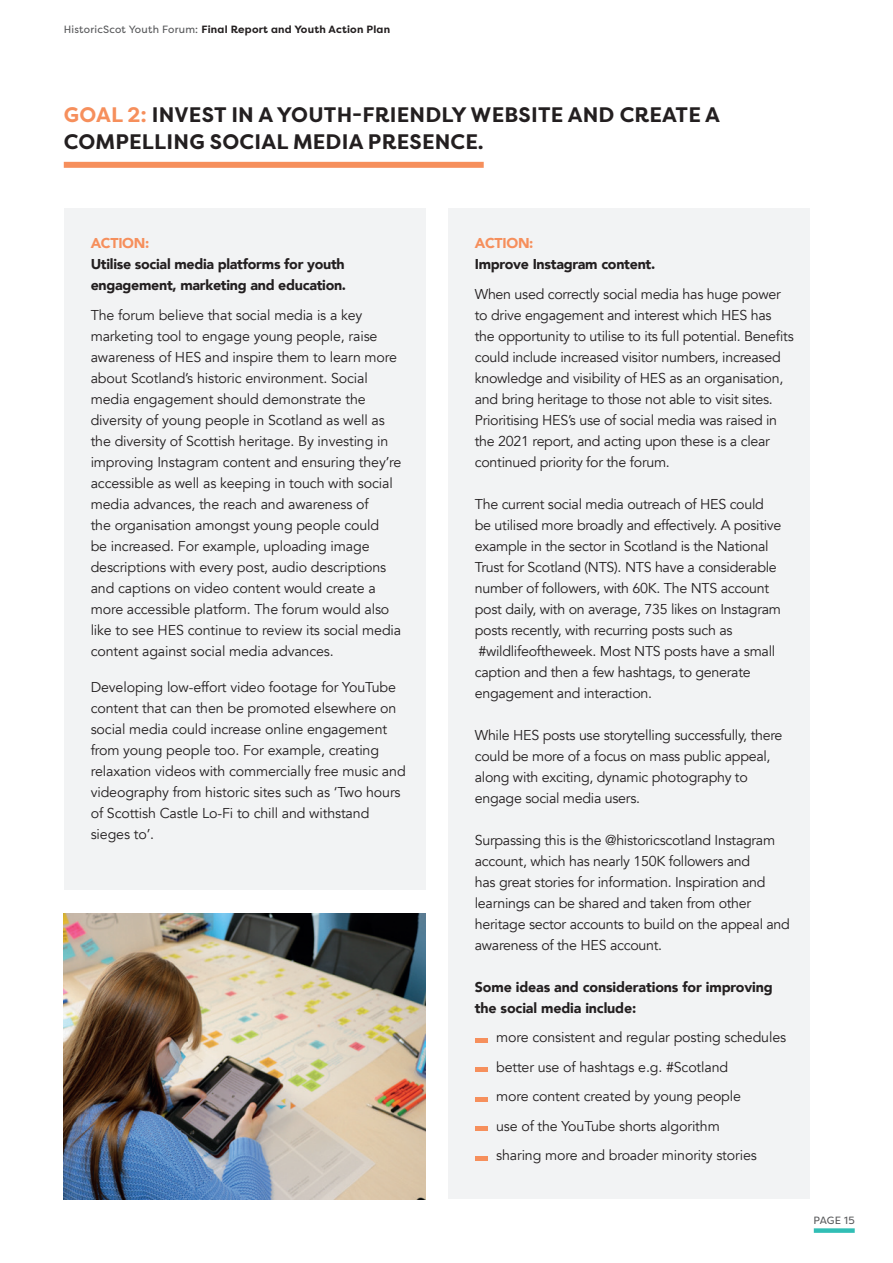
<style>
.page{position:relative;width:893px;height:1263px;background:#fff}
.page>*{position:absolute;margin:0;border:0;box-sizing:border-box;transform-origin:0 0}
.t1{font:700 21px/27px "Filson Pro";letter-spacing:.01em;color:#231f20}
.t2{font:14.25px/21px "Avenir";letter-spacing:-.02em;color:#231f20}
.t3{font:900 14.25px/21px "Avenir";letter-spacing:-.02em;color:#231f20}
.t4{font:700 10.5px "Filson Pro";letter-spacing:.02em;color:#231f20}
.t5{font:10.5px "Filson Pro";letter-spacing:.01em;color:#57585a}
.s1{font-weight:400;color:#57585a}
.s2{color:#f68f5c}
</style>
<div class="page">
<div style="left:814px;top:1228px;width:41px;height:5px;background:#31beb5"></div>
<div style="left:64px;top:208px;width:361px;height:682px;background:#f2f3f4"></div>
<div style="left:64px;top:162px;width:420px;height:6px;background:#f68f5c"></div>
<div style="left:448px;top:208px;width:361px;height:991px;background:#f2f3f4"></div>
<hr style="left:475px;top:1038px;width:13px;height:4px;background:#f68f5c">
<div style="left:475px;top:1067px;width:13px;height:5px;background:#f68f5c"></div>
<hr style="left:475px;top:1097px;width:13px;height:4px;background:#f68f5c">
<div style="left:475px;top:1126px;width:13px;height:5px;background:#f68f5c"></div>
<hr style="left:475px;top:1156px;width:13px;height:4px;background:#f68f5c">
<img style="left:64px;top:913px;width:361px;height:286px">
<p class="t4" style="left:64px;top:23px;width:328px"><span class="s1">HistoricScot Youth Forum:</span> Final Report and Youth Action Plan</p>
<p class="t1" style="left:64px;top:102px;width:658px"><span class="s2">GOAL 2:</span> INVEST IN A YOUTH-FRIENDLY WEBSITE AND CREATE A<br>COMPELLING SOCIAL MEDIA PRESENCE.</p>
<p class="t3" style="left:91px;top:232px;width:257px"><span class="s2">ACTION:<br></span>Utilise social media platforms for youth engagement, marketing and education.</p>
<p class="t2" style="left:91px;top:304px;width:312px">The forum believe that social media is a key marketing tool to engage young people, raise awareness of HES and inspire them to learn more about Scotland’s historic environment. Social media engagement should demonstrate the diversity of young people in Scotland as well as the diversity of Scottish heritage. By investing in improving Instagram content and ensuring they’re accessible as well as keeping in touch with social media advances, the reach and awareness of<br>the organisation amongst young people could<br>be increased. For example, uploading image descriptions with every post, audio descriptions and captions on video content would create a more accessible platform. The forum would also like to see HES continue to review its social media content against social media advances.</p>
<p class="t2" style="left:91px;top:676px;width:316px">Developing low-effort video footage for YouTube content that can then be promoted elsewhere on social media could increase online engagement from young people too. For example, creating relaxation videos with commercially free music and videography from historic sites such as ‘Two hours of Scottish Castle Lo-Fi to chill and withstand sieges to’.</p>
<p class="t3" style="left:475px;top:232px;width:182px"><span class="s2">ACTION:<br></span>Improve Instagram content.</p>
<p class="t2" style="left:475px;top:283px;width:320px">When used correctly social media has huge power to drive engagement and interest which HES has the opportunity to utilise to its full potential. Benefits could include increased visitor numbers, increased knowledge and visibility of HES as an organisation, and bring heritage to those not able to visit sites.<br>Prioritising HES’s use of social media was raised in the 2021 report, and acting upon these is a clear continued priority for the forum.</p>
<p class="t2" style="left:475px;top:493px;width:308px">The current social media outreach of HES could be utilised more broadly and effectively. A positive example in the sector in Scotland is the National Trust for Scotland (NTS). NTS have a considerable number of followers, with 60K. The NTS account post daily, with on average, 735 likes on Instagram posts recently, with recurring posts such as #wildlifeoftheweek. Most NTS posts have a small caption and then a few hashtags, to generate engagement and interaction.</p>
<p class="t2" style="left:475px;top:724px;width:309px">While HES posts use storytelling successfully, there could be more of a focus on mass public appeal, along with exciting, dynamic photography to engage social media users.</p>
<p class="t2" style="left:475px;top:829px;width:317px">Surpassing this is the @historicscotland Instagram account, which has nearly 150K followers and<br>has great stories for information. Inspiration and learnings can be shared and taken from other heritage sector accounts to build on the appeal and awareness of the HES account.</p>
<p class="t3" style="left:475px;top:976px;width:299px">Some ideas and considerations for improving the social media include:</p>
<p class="t2" style="left:496px;top:1027px;width:292px">more consistent and regular posting schedules</p>
<p class="t2" style="left:496px;top:1056px;width:234px">better use of hashtags e.g. #Scotland</p>
<p class="t2" style="left:496px;top:1086px;width:246px">more content created by young people</p>
<p class="t2" style="left:496px;top:1115px;width:225px">use of the YouTube shorts algorithm</p>
<p class="t2" style="left:496px;top:1145px;width:262px">sharing more and broader minority stories</p>
<p class="t5" style="left:814px;top:1213px;width:43px">PAGE 15</p>
</div>
